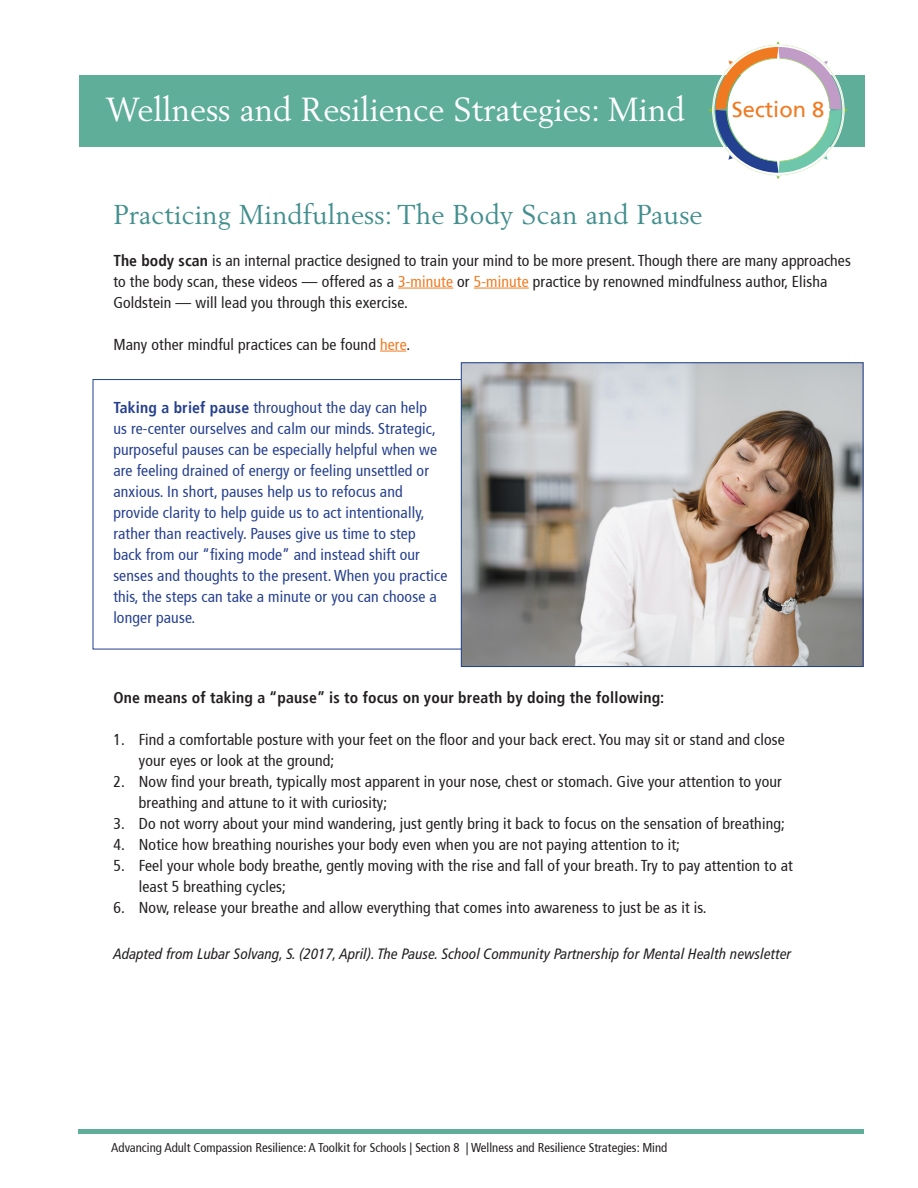
<style>
.page{position:relative;width:918px;height:1188px;background:#fff}
.page>*{position:absolute;margin:0;border:0;box-sizing:border-box;transform-origin:0 0}
.t1{font:33px "Berling";color:#fff}
.t2{font:27px "Berling";letter-spacing:.01em;color:#438f8e}
.t3{font:21.9px "Frutiger";color:#f07a22}
.t4{font:condensed 15.75px/21px "Frutiger";letter-spacing:.01em;color:#231f20}
.t5{font:condensed 15.75px/21px "Frutiger";letter-spacing:.01em;color:#253f8e}
.t6{font:700 condensed 15.75px "Frutiger";letter-spacing:.01em;color:#231f20}
.t7{font:italic condensed 15px "Frutiger LT Pro";letter-spacing:.01em;color:#231f20}
.t8{font:condensed 12.75px "Frutiger";color:#231f20}
.s1{font-weight:700}
.s2{color:#f07a22}
</style>
<div class="page">
<hr style="left:79px;top:1130px;width:785px;height:4px;background:#5fae9a">
<div style="left:79px;top:75px;width:786px;height:72px;background:#5fae9a"></div>
<hr style="left:398px;top:288px;width:55px;height:1px;background:#f07a22">
<hr style="left:474px;top:288px;width:55px;height:1px;background:#f07a22">
<svg style="left:380px;top:351px;width:26px;height:1px"></svg>
<svg style="left:708px;top:41px;width:140px;height:138px"></svg>
<img style="left:463px;top:364px;width:398px;height:301px">
<div style="left:461px;top:362px;width:402px;height:305px;border:1px solid #234190"></div>
<p class="t1" style="left:106px;top:90px;width:580px">Wellness and Resilience Strategies: Mind</p>
<p class="t3" style="left:732px;top:99px;width:94px">Section 8</p>
<p class="t2" style="left:113px;top:198px;width:591px">Practicing Mindfulness: The Body Scan and Pause</p>
<p class="t4" style="left:113px;top:251px;width:739px"><span class="s1">The body scan</span> is an internal practice designed to train your mind to be more present. Though there are many approaches to the body scan, these videos — offered as a <span class="s2">3-minute</span> or <span class="s2">5-minute</span> practice by renowned mindfulness author, Elisha<br>Goldstein — will lead you through this exercise.</p>
<p class="t4" style="left:113px;top:335px;width:298px">Many other mindful practices can be found <span class="s2">here</span>.</p>
<p class="t5" style="left:113px;top:398px;width:325px"><span class="s1">Taking a brief pause</span> throughout the day can help us re-center ourselves and calm our minds. Strategic, purposeful pauses can be especially helpful when we are feeling drained of energy or feeling unsettled or anxious. In short, pauses help us to refocus and</p>
<p class="t5" style="left:113px;top:503px;width:336px">provide clarity to help guide us to act intentionally, rather than reactively. Pauses give us time to step back from our “fixing mode” and instead shift our senses and thoughts to the present. When you practice this, the steps can take a minute or you can choose a longer pause.</p>
<p class="t6" style="left:113px;top:690px;width:553px">One means of taking a “pause” is to focus on your breath by doing the following:</p>
<p class="t4" style="left:139px;top:730px;width:648px;text-indent:-26px">1. Find a comfortable posture with your feet on the floor and your back erect. You may sit or stand and close your eyes or look at the ground;</p>
<p class="t4" style="left:139px;top:772px;width:645px;text-indent:-26px">2. Now find your breath, typically most apparent in your nose, chest or stomach. Give your attention to your breathing and attune to it with curiosity;</p>
<p class="t4" style="left:113px;top:814px;width:673px">3. Do not worry about your mind wandering, just gently bring it back to focus on the sensation of breathing;</p>
<p class="t4" style="left:113px;top:835px;width:568px">4. Notice how breathing nourishes your body even when you are not paying attention to it;</p>
<p class="t4" style="left:139px;top:856px;width:656px;text-indent:-26px">5. Feel your whole body breathe, gently moving with the rise and fall of your breath. Try to pay attention to at least 5 breathing cycles;</p>
<p class="t4" style="left:113px;top:898px;width:595px">6. Now, release your breathe and allow everything that comes into awareness to just be as it is.</p>
<p class="t7" style="left:113px;top:945px;width:680px">Adapted from Lubar Solvang, S. (2017, April). The Pause. School Community Partnership for Mental Health newsletter</p>
<p class="t8" style="left:111px;top:1142px;width:558px">Advancing Adult Compassion Resilience: A Toolkit for Schools | Section 8 | Wellness and Resilience Strategies: Mind</p>
</div>
